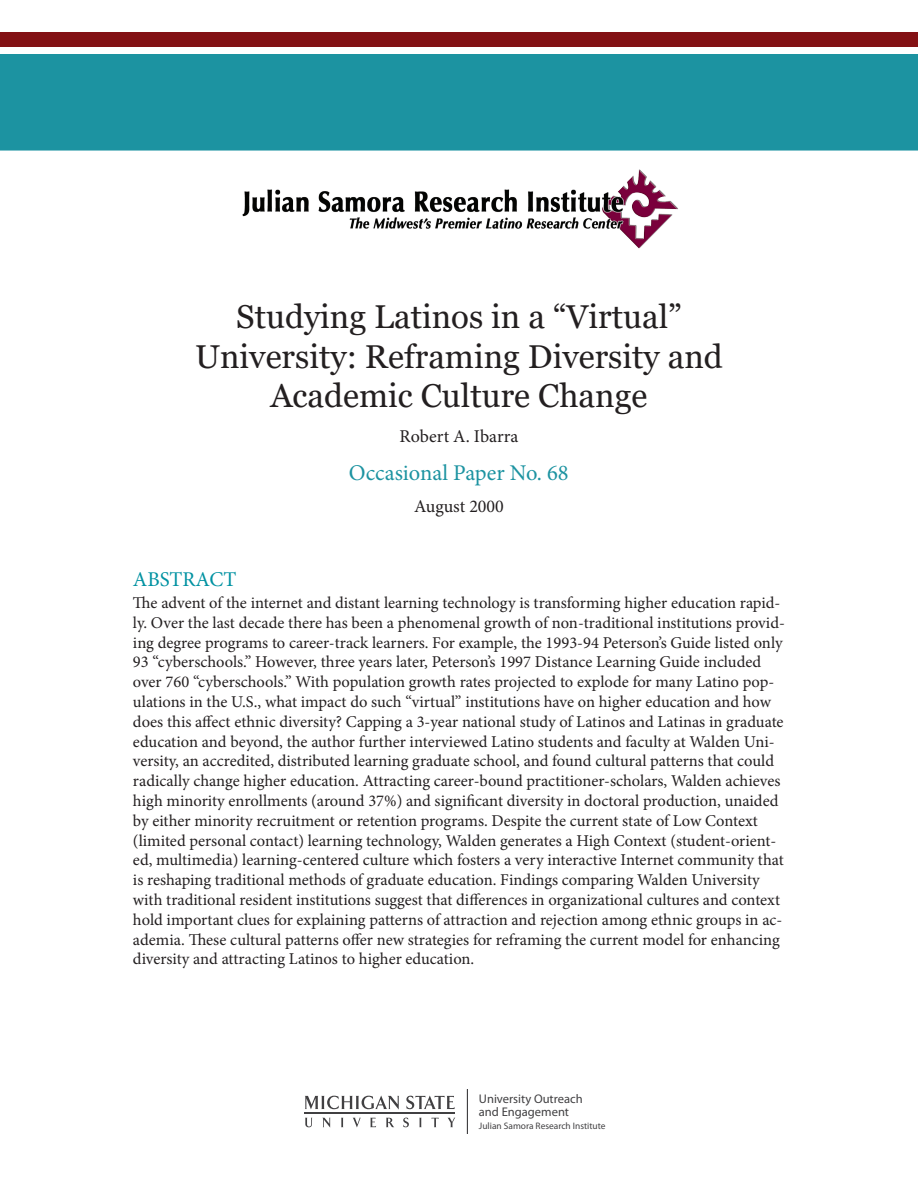
<style>
.page{position:relative;width:918px;height:1188px;background:#fff}
.page>*{position:absolute;margin:0;border:0;box-sizing:border-box;transform-origin:0 0}
.t1{font:33px/39.6px "Georgia";color:#231f20;text-align:center}
.t2{font:22.5px "Minion Pro";color:#1c93a1}
.t3{font:21px "Minion Pro";color:#0092a2}
.t4{font:18px "Minion Pro";color:#231f20}
.t5{font:16.5px/19.8px "Minion Pro";color:#231f20}
.t6{font:12.6px/13.6px "Myriad Pro";color:#414042}
.t7{font:9.45px "Myriad Pro";color:#414042}
</style>
<div class="page">
<div style="left:0;top:54px;width:918px;height:97px;background:#1c93a1"></div>
<div style="left:0;top:32px;width:918px;height:14px;background:#831114"></div>
<img style="left:242px;top:169px;width:436px;height:80px">
<svg style="left:305px;top:1118px;width:7px;height:9px"></svg>
<svg style="left:322px;top:1118px;width:9px;height:10px"></svg>
<svg style="left:341px;top:1118px;width:2px;height:9px"></svg>
<svg style="left:353px;top:1118px;width:8px;height:9px"></svg>
<svg style="left:370px;top:1118px;width:6px;height:9px"></svg>
<svg style="left:386px;top:1118px;width:8px;height:9px"></svg>
<svg style="left:403px;top:1118px;width:6px;height:9px"></svg>
<svg style="left:419px;top:1118px;width:3px;height:9px"></svg>
<svg style="left:432px;top:1118px;width:7px;height:9px"></svg>
<svg style="left:448px;top:1118px;width:7px;height:9px"></svg>
<svg style="left:305px;top:1095px;width:94px;height:15px"></svg>
<svg style="left:406px;top:1095px;width:49px;height:14px"></svg>
<hr style="left:305px;top:1112px;width:150px;height:1px;background:#414042">
<hr style="left:467px;top:1089px;width:1px;height:45px;background:#414042">
<p class="t1" style="left:195px;top:298px;width:529px">Studying Latinos in a “Virtual”<br>University: Reframing Diversity and<br>Academic Culture Change</p>
<p class="t4" style="left:400px;top:424px;width:120px">Robert A. Ibarra</p>
<p class="t2" style="left:349px;top:458px;width:221px">Occasional Paper No. 68</p>
<p class="t4" style="left:414px;top:494px;width:91px">August 2000</p>
<p class="t3" style="left:133px;top:566px;width:105px">ABSTRACT</p>
<p class="t5" style="left:133px;top:593px;width:654px">The advent of the internet and distant learning technology is transforming higher education rapid&shy;ly. Over the last decade there has been a phenomenal growth of non-traditional institutions provid&shy;ing degree programs to career-track learners. For example, the 1993-94 Peterson’s Guide listed only 93 “cyberschools.” However, three years later, Peterson’s 1997 Distance Learning Guide included over 760 “cyberschools.” With population growth rates projected to explode for many Latino pop&shy;ulations in the U.S., what impact do such “virtual” institutions have on higher education and how does this affect ethnic diversity? Capping a 3-year national study of Latinos and Latinas in graduate education and beyond, the author further interviewed Latino students and faculty at Walden Uni&shy;versity, an accredited, distributed learning graduate school, and found cultural patterns that could radically change higher education. Attracting career-bound practitioner-scholars, Walden achieves high minority enrollments (around 37%) and significant diversity in doctoral production, unaided by either minority recruitment or retention programs. Despite the current state of Low Context (limited personal contact) learning technology, Walden generates a High Context (student-orient&shy;ed, multimedia) learning-centered culture which fosters a very interactive Internet community that is reshaping traditional methods of graduate education. Findings comparing Walden University with traditional resident institutions suggest that differences in organizational cultures and context hold important clues for explaining patterns of attraction and rejection among ethnic groups in ac&shy;ademia. These cultural patterns offer new strategies for reframing the current model for enhancing diversity and attracting Latinos to higher education.</p>
<p class="t6" style="left:479px;top:1091px;width:105px">University Outreach and Engagement</p>
<p class="t7" style="left:479px;top:1120px;width:128px">Julian Samora Research Institute</p>
</div>
